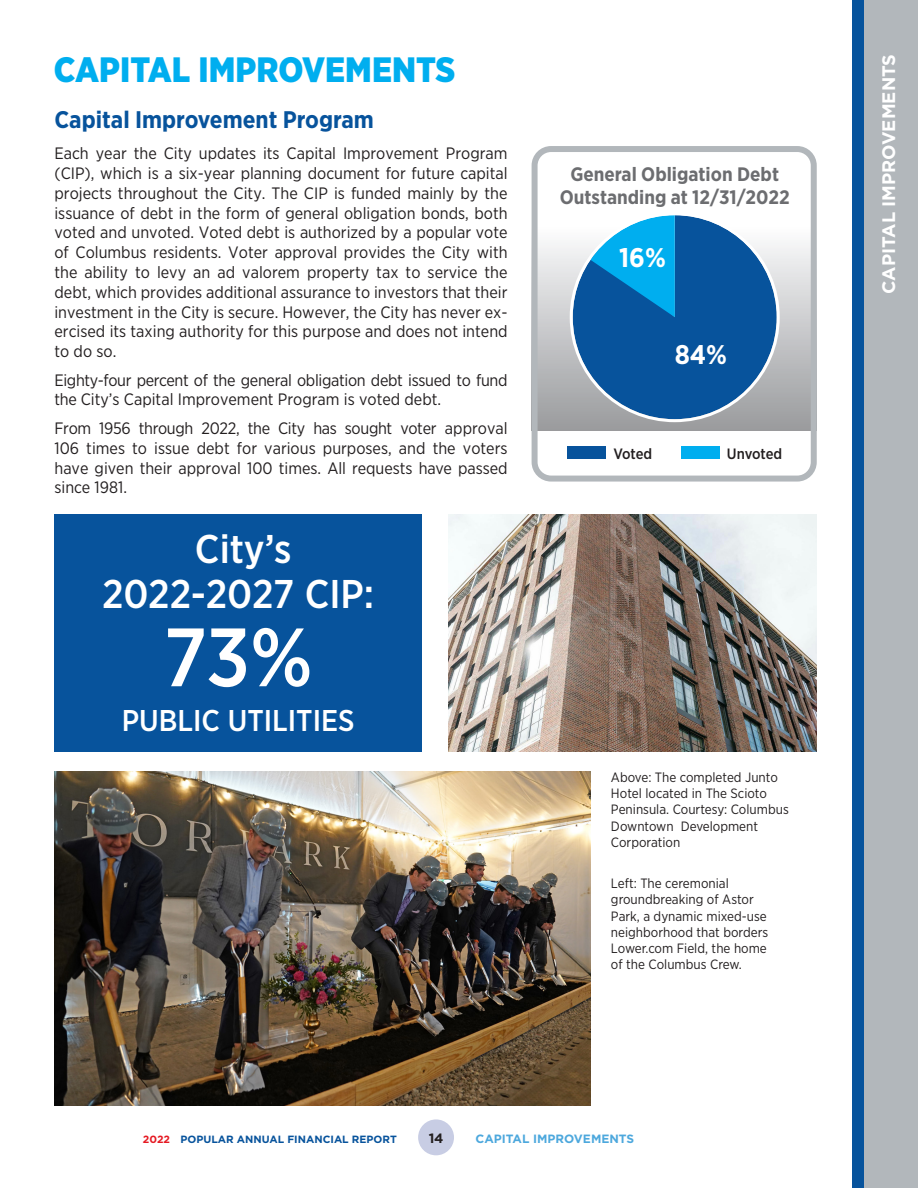
<style>
.page{position:relative;width:918px;height:1188px;background:#fff}
.page>*{position:absolute;margin:0;border:0;box-sizing:border-box;transform-origin:0 0}
.PAFR21_Body_Copy_Jus{font:500 82.5px "Gotham Narrow";color:#fff}
.PAFR21_Body_Copy_Jus-2{font:500 40.05px/45.2px "Gotham Narrow";color:#fff;text-align:center}
.PAFR_Page_Headline{font:900 35.25px "Gotham Narrow";color:#00aeef}
.PAFR21_Body_Copy_Jus-3{font:500 30px "Gotham Narrow";color:#fff}
.t1{font:700 27px "Gotham Narrow";color:#fff}
.PAFR_Subhead{font:700 24px "Gotham Narrow";color:#07539c}
.PAFR_Subhead-2{font:700 19.5px "Gotham Narrow";color:#6c6d70}
.PAFR_Sidebar{font:700 18.15px "Gotham";color:#fff}
.PAFR_Body_Copy_Norma{font:16.5px/19.8px "Gotham Narrow";color:#231f20;text-align:justify}
.PAFR_Body_Copy_Norma-2{font:16.5px/19.8px "Gotham Narrow";letter-spacing:-.02em;color:#231f20}
.t2{font:500 15px "Gotham Narrow";letter-spacing:-.005em;color:#231f20}
.PAFR_Body_Copy_Norma-3{font:13.5px/16.2px "Gotham Narrow";color:#231f20}
.t3{font:700 13.5px "Gotham";color:#231f20}
.BN_Main_Section_Head{font:700 12px "Gotham";color:#4da8dd}
.t4{font:700 10.5px "Gotham";color:#07539c}
.s1{color:#e51a23}
</style>
<div class="page">
<div style="left:532px;top:228px;width:285px;height:202px;background:linear-gradient(to bottom,#fcfcfd,#9a9c9e)"></div>
<div style="left:532px;top:146px;width:285px;height:336px;border:6px solid #b2b7bb;border-radius:16px"></div>
<div style="left:54px;top:514px;width:368px;height:238px;background:#07539c"></div>
<div style="left:567px;top:447px;width:38px;height:12px;background:#07539c"></div>
<div style="left:681px;top:447px;width:38px;height:12px;background:#00aeef"></div>
<svg style="left:573px;top:216px;width:204px;height:203px;background:#327ab3"></svg>
<img style="left:449px;top:514px;width:368px;height:238px">
<img style="left:54px;top:771px;width:537px;height:334px">
<div style="left:418px;top:1119px;width:36px;height:36px;background:#c8cde4;border-radius:50%"></div>
<div style="left:864px;top:0;width:54px;height:1188px;background:#b2b7bb"></div>
<div style="left:852px;top:0;width:12px;height:1188px;background:#07539c"></div>
<p class="PAFR_Page_Headline" style="left:54px;top:46px;width:403px">CAPITAL IMPROVEMENTS</p>
<p class="PAFR_Subhead" style="left:54px;top:104px;width:321px">Capital Improvement Program</p>
<p class="PAFR_Body_Copy_Norma" style="left:54px;top:143px;width:455px">Each year the City updates its Capital Improvement Program (CIP), which is a six-year planning document for future capital projects throughout the City. The CIP is funded mainly by the issuance of debt in the form of general obligation bonds, both voted and unvoted. Voted debt is authorized by a popular vote of Columbus residents. Voter approval provides the City with the ability to levy an ad valorem property tax to service the debt, which provides additional assurance to investors that their investment in the City is secure. However, the City has never ex&shy;ercised its taxing authority for this purpose and does not intend to do so.</p>
<p class="PAFR_Body_Copy_Norma-2" style="left:54px;top:370px;width:455px">Eighty-four percent of the general obligation debt issued to fund the City’s Capital Improvement Program is voted debt.</p>
<p class="PAFR_Body_Copy_Norma" style="left:54px;top:418px;width:455px">From 1956 through 2022, the City has sought voter approval 106 times to issue debt for various purposes, and the voters have given their approval 100 times. All requests have passed since 1981.</p>
<p class="PAFR21_Body_Copy_Jus-2" style="left:102px;top:526px;width:274px">City’s<br>2022-2027 CIP:</p>
<p class="PAFR21_Body_Copy_Jus" style="left:164px;top:605px;width:151px">73%</p>
<p class="PAFR21_Body_Copy_Jus-3" style="left:122px;top:702px;width:234px">PUBLIC UTILITIES</p>
<p class="PAFR_Subhead-2" style="left:570px;top:161px;width:210px">General Obligation Debt</p>
<p class="PAFR_Subhead-2" style="left:560px;top:185px;width:231px">Outstanding at 12/31/2022</p>
<p class="t1" style="left:619px;top:240px;width:48px">16%</p>
<p class="t1" style="left:675px;top:337px;width:54px">84%</p>
<p class="t2" style="left:613px;top:445px;width:40px">Voted</p>
<p class="t2" style="left:727px;top:445px;width:57px">Unvoted</p>
<p class="PAFR_Body_Copy_Norma-3" style="left:611px;top:769px;width:179px">Above: The completed Junto<br>Hotel located in The Scioto<br>Peninsula. Courtesy: Columbus<br>Downtown Development<br>Corporation</p>
<p class="PAFR_Body_Copy_Norma-3" style="left:611px;top:875px;width:159px">Left: The ceremonial groundbreaking of Astor<br>Park, a dynamic mixed-use neighborhood that borders<br>Lower.com Field, the home of the Columbus Crew.</p>
<p class="t4" style="left:143px;top:1132px;width:255px"><span class="s1">2022</span> POPULAR ANNUAL FINANCIAL REPORT</p>
<p class="t3" style="left:429px;top:1129px;width:16px">14</p>
<p class="BN_Main_Section_Head" style="left:476px;top:1131px;width:160px">CAPITAL IMPROVEMENTS</p>
<p class="PAFR_Sidebar" style="left:877px;top:294px;width:241px;rotate:-90deg">CAPITAL IMPROVEMENTS</p>
</div>
